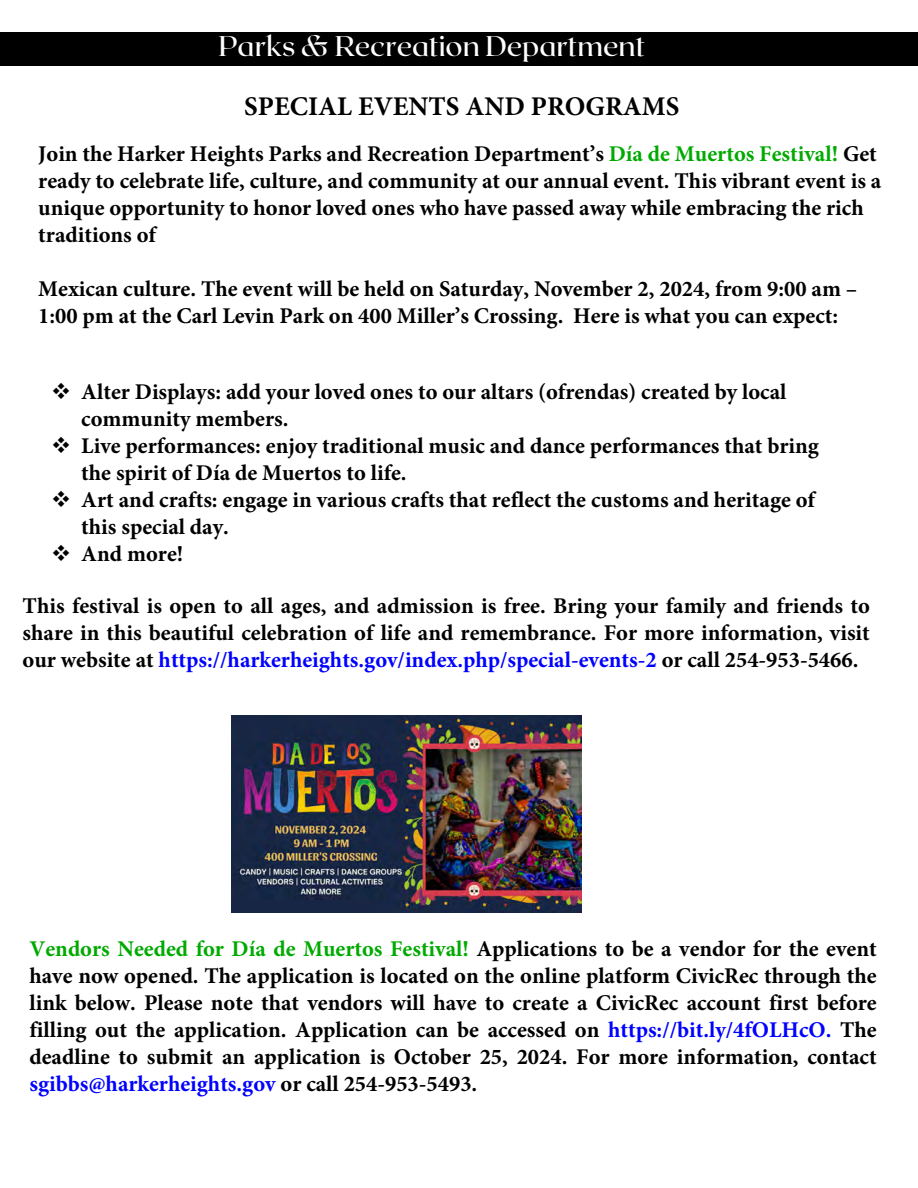
<style>
.page{position:relative;width:918px;height:1188px;background:#fff}
.page>*{position:absolute;margin:0;border:0;box-sizing:border-box;transform-origin:0 0}
.t1{font:500 28.35px "Roxborough CF";color:#fff}
.t2{font:700 27px "Minion Pro";color:#000}
.t3{font:700 22.5px/27px "Minion Pro";color:#000}
.s1{font-family:"Minion Pro";font-weight:700;color:#000}
.s2{color:#0a0}
.s3{color:#00f}
</style>
<div class="page">
<div style="left:0;top:32px;width:918px;height:33px;background:#000"></div>
<img style="left:231px;top:715px;width:350px;height:197px">
<p class="t1" style="left:218px;top:28px;width:459px">Parks &amp; Recreation Department<span class="s1">SE</span></p>
<p class="t2" style="left:244px;top:87px;width:437px">SPECIAL EVENTS AND PROGRAMS</p>
<p class="t3" style="left:38px;top:140px;width:845px">Join the Harker Heights Parks and Recreation Department’s <span class="s2">Día de Muertos Festival!</span> Get ready to celebrate life, culture, and community at our annual event. This vibrant event is a unique opportunity to honor loved ones who have passed away while embracing the rich traditions of</p>
<p class="t3" style="left:38px;top:275px;width:821px">Mexican culture. The event will be held on Saturday, November 2, 2024, from 9:00 am –<br>1:00 pm at the Carl Levin Park on 400 Miller’s Crossing. Here is what you can expect:</p>
<p class="t3" style="left:81px;top:378px;width:707px;text-indent:-30px">❖ Alter Displays: add your loved ones to our altars (ofrendas) created by local community members.</p>
<p class="t3" style="left:81px;top:432px;width:739px;text-indent:-30px">❖ Live performances: enjoy traditional music and dance performances that bring the spirit of Día de Muertos to life.</p>
<p class="t3" style="left:81px;top:486px;width:735px;text-indent:-30px">❖ Art and crafts: engage in various crafts that reflect the customs and heritage of this special day.</p>
<p class="t3" style="left:51px;top:540px;width:133px">❖ And more!</p>
<p class="t3" style="left:23px;top:592px;width:849px;text-align:justify">This festival is open to all ages, and admission is free. Bring your family and friends to share in this beautiful celebration of life and remembrance. For more information, visit our website at <span class="s3">https://harkerheights.gov/index.php/special-events-2</span> or call 254-953-5466.</p>
<p class="t3" style="left:29px;top:935px;width:849px;text-align:justify"><span class="s2">Vendors Needed for Día de Muertos Festival!</span> Applications to be a vendor for the event have now opened. The application is located on the online platform CivicRec through the link below. Please note that vendors will have to create a CivicRec account first before filling out the application. Application can be accessed on <span class="s3">https://bit.ly/4fOLHcO.</span> The deadline to submit an application is October 25, 2024. For more information, contact <span class="s3">sgibbs@harkerheights.gov</span> or call 254-953-5493.</p>
</div>
